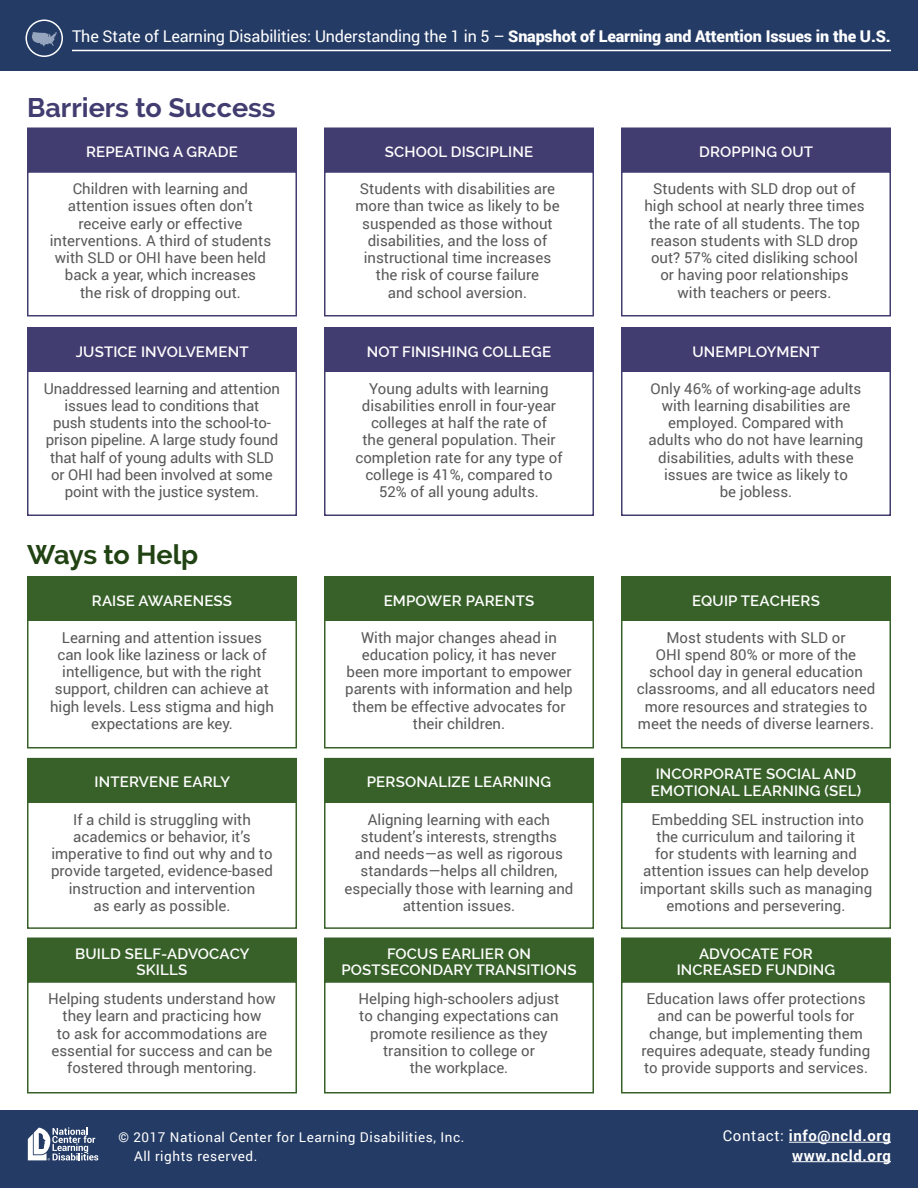
<style>
.page{position:relative;width:918px;height:1188px;background:#fff}
.page>*{position:absolute;margin:0;border:0;box-sizing:border-box;transform-origin:0 0}
.t1{font:700 27px "Raleway";color:#423d70}
.t2{font:700 27px "Raleway";letter-spacing:-.01em;color:#214212}
.t3{font:16.2px "Roboto";letter-spacing:-.01em;color:#fff}
.t4{font:15px/17.2px "Roboto";color:#595959;text-align:center}
.t5{font:600 15px/16.5px "Raleway";letter-spacing:.01em;color:#fff;text-align:center}
.t6{font:700 15px/19.5px "Roboto";letter-spacing:.04em;color:#fff;text-align:right}
.t7{font:13.5px/19.5px "Roboto";letter-spacing:.04em;color:#fff}
.s1{font-weight:900}
.s2{font-weight:400}
</style>
<div class="page">
<div style="left:0;top:1113px;width:918px;height:75px;background:#243b65"></div>
<div style="left:0;top:0;width:918px;height:70px;background:#243b65"></div>
<div style="left:0;top:1110px;width:918px;height:69px;background:#243b65"></div>
<hr style="left:789px;top:1142px;width:102px;height:1px;background:#fff">
<hr style="left:792px;top:1161px;width:99px;height:1px;background:#fff">
<div style="left:27px;top:171px;width:270px;height:145px;border:2px solid #423d70"></div>
<div style="left:27px;top:370px;width:270px;height:146px;border:2px solid #423d70"></div>
<div style="left:324px;top:171px;width:270px;height:145px;border:2px solid #423d70"></div>
<div style="left:324px;top:370px;width:270px;height:146px;border:2px solid #423d70"></div>
<div style="left:621px;top:171px;width:270px;height:145px;border:2px solid #423d70"></div>
<div style="left:621px;top:370px;width:270px;height:146px;border:2px solid #423d70"></div>
<svg style="left:28px;top:1128px;width:70px;height:32px"></svg>
<div style="left:28px;top:128px;width:268px;height:44px;background:#423d70"></div>
<div style="left:325px;top:128px;width:268px;height:44px;background:#423d70"></div>
<div style="left:622px;top:128px;width:268px;height:44px;background:#423d70"></div>
<div style="left:28px;top:328px;width:268px;height:43px;background:#423d70"></div>
<div style="left:27px;top:327px;width:270px;height:45px;border:2px solid #423d70"></div>
<div style="left:325px;top:328px;width:268px;height:43px;background:#423d70"></div>
<div style="left:324px;top:327px;width:270px;height:45px;border:2px solid #423d70"></div>
<div style="left:622px;top:328px;width:268px;height:43px;background:#423d70"></div>
<div style="left:621px;top:327px;width:270px;height:45px;border:2px solid #423d70"></div>
<div style="left:27px;top:620px;width:270px;height:128px;border:2px solid #386129"></div>
<div style="left:324px;top:620px;width:270px;height:128px;border:2px solid #386129"></div>
<div style="left:621px;top:620px;width:270px;height:128px;border:2px solid #386129"></div>
<div style="left:28px;top:577px;width:268px;height:43px;background:#386129"></div>
<div style="left:27px;top:576px;width:270px;height:45px;border:2px solid #386129"></div>
<div style="left:325px;top:577px;width:268px;height:43px;background:#386129"></div>
<div style="left:324px;top:576px;width:270px;height:45px;border:2px solid #386129"></div>
<div style="left:622px;top:577px;width:268px;height:43px;background:#386129"></div>
<div style="left:621px;top:576px;width:270px;height:45px;border:2px solid #386129"></div>
<div style="left:27px;top:801px;width:270px;height:128px;border:2px solid #386129"></div>
<div style="left:324px;top:801px;width:270px;height:128px;border:2px solid #386129"></div>
<div style="left:621px;top:801px;width:270px;height:128px;border:2px solid #386129"></div>
<div style="left:28px;top:759px;width:268px;height:43px;background:#386129"></div>
<div style="left:27px;top:758px;width:270px;height:45px;border:2px solid #386129"></div>
<div style="left:325px;top:759px;width:268px;height:43px;background:#386129"></div>
<div style="left:324px;top:758px;width:270px;height:45px;border:2px solid #386129"></div>
<div style="left:622px;top:759px;width:268px;height:43px;background:#386129"></div>
<div style="left:621px;top:758px;width:270px;height:45px;border:2px solid #386129"></div>
<div style="left:27px;top:981px;width:270px;height:113px;border:2px solid #386129"></div>
<div style="left:324px;top:981px;width:270px;height:113px;border:2px solid #386129"></div>
<div style="left:621px;top:981px;width:270px;height:113px;border:2px solid #386129"></div>
<div style="left:28px;top:938px;width:268px;height:44px;background:#386129"></div>
<div style="left:325px;top:938px;width:268px;height:44px;background:#386129"></div>
<div style="left:622px;top:938px;width:268px;height:44px;background:#386129"></div>
<div style="left:26px;top:20px;width:37px;height:37px;border:2px solid #fff;border-radius:50%"></div>
<svg style="left:32px;top:32px;width:25px;height:15px"></svg>
<hr style="left:72px;top:50px;width:819px;height:1px;background:#fff">
<p class="t3" style="left:72px;top:25px;width:820px">The State of Learning Disabilities: Understanding the 1 in 5 – <span class="s1">Snapshot of Learning and Attention Issues in the U.S.</span></p>
<h1 class="t1" style="left:27px;top:92px;width:250px">Barriers to Success</h1>
<p class="t5" style="left:86px;top:144px;width:153px">REPEATING A GRADE</p>
<p class="t5" style="left:385px;top:144px;width:150px">SCHOOL DISCIPLINE</p>
<p class="t5" style="left:699px;top:144px;width:115px">DROPPING OUT</p>
<p class="t4" style="left:50px;top:180px;width:223px">Children with learning and attention issues often don’t receive early or effective interventions. A third of students with SLD or OHI have been held back a year, which increases<br>the risk of dropping out.</p>
<p class="t4" style="left:355px;top:180px;width:206px">Students with disabilities are more than twice as likely to be suspended as those without disabilities, and the loss of instructional time increases the risk of course failure<br>and school aversion.</p>
<p class="t4" style="left:644px;top:180px;width:222px">Students with SLD drop out of high school at nearly three times the rate of all students. The top reason students with SLD drop out? 57% cited disliking school or having poor relationships with teachers or peers.</p>
<p class="t5" style="left:76px;top:343px;width:174px">JUSTICE INVOLVEMENT</p>
<p class="t5" style="left:367px;top:343px;width:186px">NOT FINISHING COLLEGE</p>
<p class="t5" style="left:693px;top:343px;width:129px">UNEMPLOYMENT</p>
<p class="t4" style="left:44px;top:379px;width:238px">Unaddressed learning and attention issues lead to conditions that<br>push students into the school-to&shy;prison pipeline. A large study found that half of young adults with SLD or OHI had been involved at some point with the justice system.</p>
<h1 class="t2" style="left:27px;top:539px;width:173px">Ways to Help</h1>
<p class="t4" style="left:355px;top:379px;width:209px">Young adults with learning disabilities enroll in four-year colleges at half the rate of<br>the general population. Their completion rate for any type of college is 41%, compared to<br>52% of all young adults.</p>
<p class="t4" style="left:649px;top:379px;width:216px">Only 46% of working-age adults with learning disabilities are employed. Compared with adults who do not have learning disabilities, adults with these issues are twice as likely to<br>be jobless.</p>
<p class="t5" style="left:92px;top:592px;width:142px">RAISE AWARENESS</p>
<p class="t5" style="left:384px;top:592px;width:152px">EMPOWER PARENTS</p>
<p class="t5" style="left:692px;top:592px;width:129px">EQUIP TEACHERS</p>
<p class="t4" style="left:50px;top:628px;width:225px">Learning and attention issues can look like laziness or lack of intelligence, but with the right support, children can achieve at high levels. Less stigma and high expectations are key.</p>
<p class="t4" style="left:345px;top:628px;width:229px">With major changes ahead in education policy, it has never been more important to empower parents with information and help them be effective advocates for their children.</p>
<p class="t4" style="left:637px;top:628px;width:240px">Most students with SLD or<br>OHI spend 80% or more of the school day in general education classrooms, and all educators need more resources and strategies to meet the needs of diverse learners.</p>
<p class="t5" style="left:95px;top:774px;width:137px">INTERVENE EARLY</p>
<p class="t5" style="left:367px;top:774px;width:186px">PERSONALIZE LEARNING</p>
<p class="t5" style="left:651px;top:766px;width:212px">INCORPORATE SOCIAL AND<br>EMOTIONAL LEARNING (SEL)</p>
<p class="t4" style="left:51px;top:810px;width:223px">If a child is struggling with academics or behavior, it’s imperative to find out why and to provide targeted, evidence-based instruction and intervention<br>as early as possible.</p>
<p class="t4" style="left:345px;top:810px;width:230px">Aligning learning with each student’s interests, strengths<br>and needs—as well as rigorous standards—helps all children, especially those with learning and attention issues.</p>
<p class="t4" style="left:640px;top:810px;width:234px">Embedding SEL instruction into the curriculum and tailoring it<br>for students with learning and attention issues can help develop important skills such as managing emotions and persevering.</p>
<p class="t5" style="left:75px;top:945px;width:176px">BUILD SELF-ADVOCACY<br>SKILLS</p>
<p class="t5" style="left:341px;top:945px;width:237px">FOCUS EARLIER ON<br>POSTSECONDARY TRANSITIONS</p>
<p class="t5" style="left:677px;top:945px;width:160px">ADVOCATE FOR<br>INCREASED FUNDING</p>
<p class="t4" style="left:48px;top:990px;width:229px">Helping students understand how they learn and practicing how<br>to ask for accommodations are essential for success and can be fostered through mentoring.</p>
<p class="t4" style="left:359px;top:990px;width:202px">Helping high-schoolers adjust to changing expectations can promote resilience as they transition to college or<br>the workplace.</p>
<p class="t4" style="left:642px;top:990px;width:230px">Education laws offer protections and can be powerful tools for change, but implementing them requires adequate, steady funding to provide supports and services.</p>
<p class="t7" style="left:134px;top:1127px;width:332px;text-indent:-16px">© 2017 National Center for Learning Disabilities, Inc.<br>All rights reserved.</p>
<p class="t6" style="left:723px;top:1125px;width:170px"><span class="s2">Contact:</span> info@ncld.org www.ncld.org</p>
</div>
